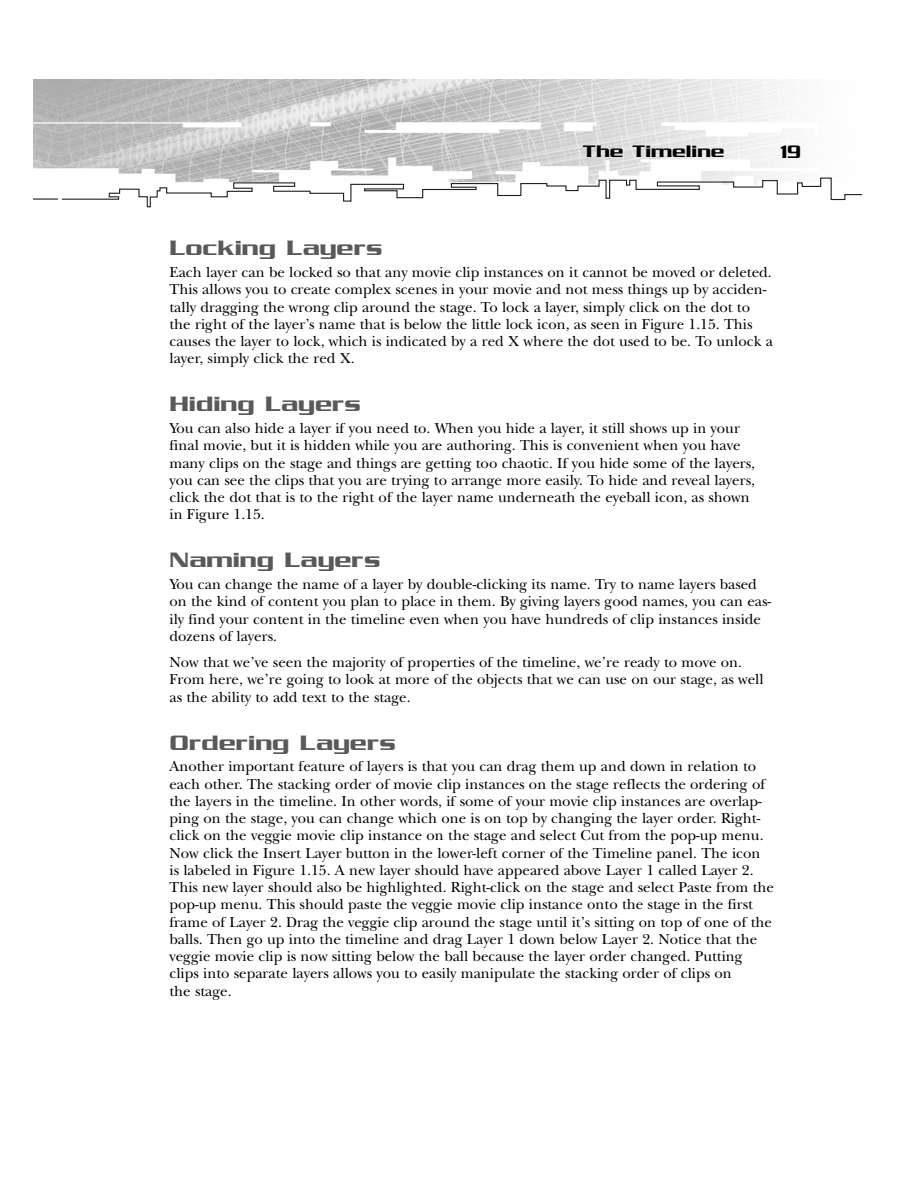
<style>
.page{position:relative;width:918px;height:1188px;background:#fff}
.page>*{position:absolute;margin:0;border:0;box-sizing:border-box;transform-origin:0 0}
.t1{font:22.5px "Serpentine ICG";color:#595959;scale:1.2 1}
.t2{font:19.5px "Serpentine ICG";color:#000}
.t3{font:18px "Serpentine ICG";color:#000;scale:1.2 1}
.t4{font:15px/17.2px "New Baskerville";color:#000}
</style>
<div class="page">
<img style="left:60px;top:79px;width:733px;height:98px">
<img style="left:33px;top:79px;width:27px;height:90px">
<svg style="left:33px;top:177px;width:830px;height:31px"></svg>
<p class="t3" style="left:583px;top:145px;width:120px">The Timeline</p>
<h2 class="t2" style="left:780px;top:145px;width:22px">19</h2>
<h1 class="t1" style="left:170px;top:241px;width:179px">Locking Layers</h1>
<p class="t4" style="left:170px;top:266px;width:605px">Each layer can be locked so that any movie clip instances on it cannot be moved or deleted.<br>This allows you to create complex scenes in your movie and not mess things up by acciden&shy;tally dragging the wrong clip around the stage. To lock a layer, simply click on the dot to the right of the layer’s name that is below the little lock icon, as seen in Figure 1.15. This causes the layer to lock, which is indicated by a red X where the dot used to be. To unlock a layer, simply click the red X.</p>
<h1 class="t1" style="left:170px;top:397px;width:161px">Hiding Layers</h1>
<p class="t4" style="left:170px;top:422px;width:587px">You can also hide a layer if you need to. When you hide a layer, it still shows up in your final movie, but it is hidden while you are authoring. This is convenient when you have many clips on the stage and things are getting too chaotic. If you hide some of the layers, you can see the clips that you are trying to arrange more easily. To hide and reveal layers, click the dot that is to the right of the layer name underneath the eyeball icon, as shown in Figure 1.15.</p>
<h1 class="t1" style="left:170px;top:553px;width:177px">Naming Layers</h1>
<p class="t4" style="left:170px;top:578px;width:603px">You can change the name of a layer by double-clicking its name. Try to name layers based on the kind of content you plan to place in them. By giving layers good names, you can eas&shy;ily find your content in the timeline even when you have hundreds of clip instances inside dozens of layers.</p>
<p class="t4" style="left:170px;top:656px;width:596px">Now that we’ve seen the majority of properties of the timeline, we’re ready to move on.<br>From here, we’re going to look at more of the objects that we can use on our stage, as well as the ability to add text to the stage.</p>
<h1 class="t1" style="left:170px;top:735px;width:190px">Ordering Layers</h1>
<p class="t4" style="left:170px;top:760px;width:606px">Another important feature of layers is that you can drag them up and down in relation to each other. The stacking order of movie clip instances on the stage reflects the ordering of the layers in the timeline. In other words, if some of your movie clip instances are overlap&shy;ping on the stage, you can change which one is on top by changing the layer order. Right&shy;click on the veggie movie clip instance on the stage and select Cut from the pop-up menu.<br>Now click the Insert Layer button in the lower-left corner of the Timeline panel. The icon<br>is labeled in Figure 1.15. A new layer should have appeared above Layer 1 called Layer 2.<br>This new layer should also be highlighted. Right-click on the stage and select Paste from the pop-up menu. This should paste the veggie movie clip instance onto the stage in the first frame of Layer 2. Drag the veggie clip around the stage until it’s sitting on top of one of the balls. Then go up into the timeline and drag Layer 1 down below Layer 2. Notice that the veggie movie clip is now sitting below the ball because the layer order changed. Putting clips into separate layers allows you to easily manipulate the stacking order of clips on<br>the stage.</p>
</div>
